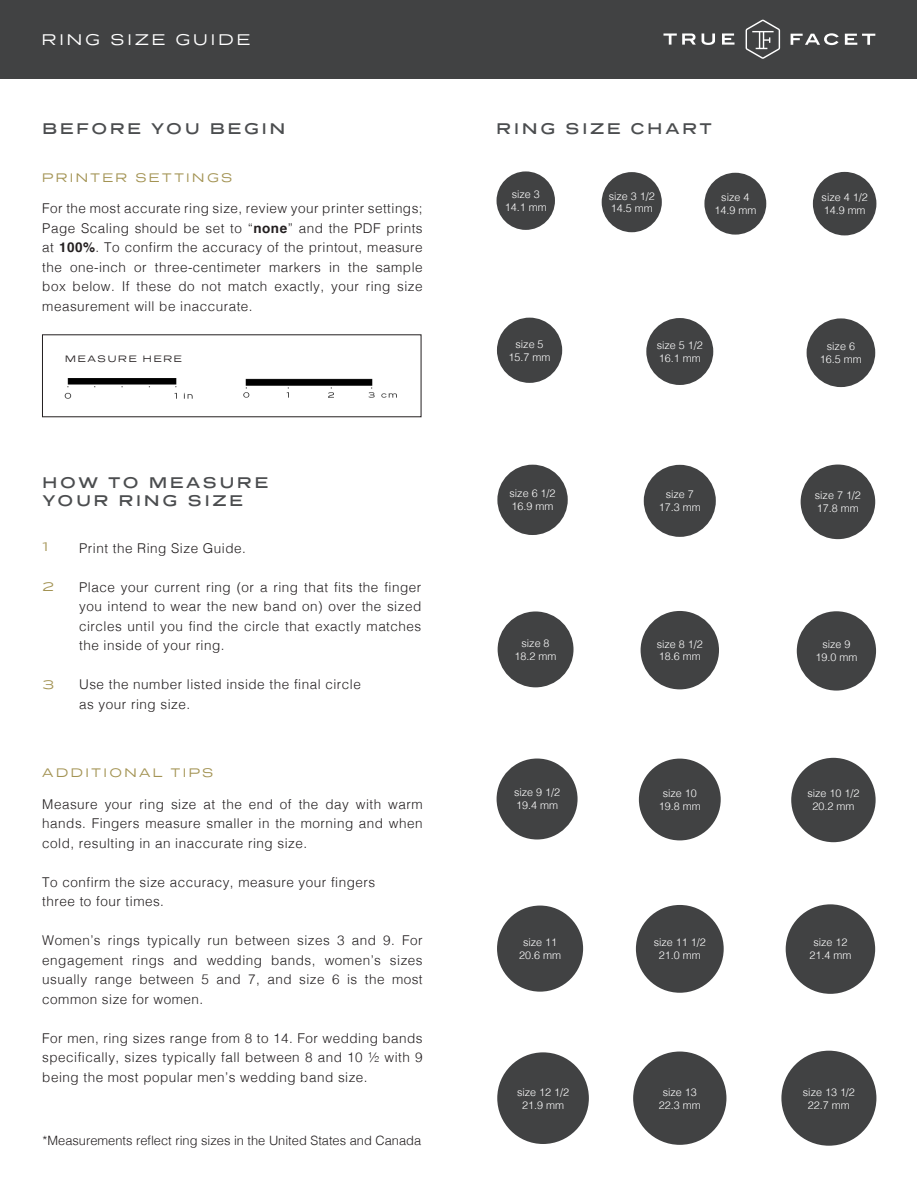
<style>
.page{position:relative;width:918px;height:1188px;background:#fff}
.page>*{position:absolute;margin:0;border:0;box-sizing:border-box;transform-origin:0 0}
.t1{font:15px/18px "Presicav Rg";letter-spacing:.2em;color:#4b4d4f}
.t2{font:15px "Presicav Lt";letter-spacing:.2em;color:#fff}
.t3{font:300 13.5px/19.5px "Helvetica";letter-spacing:.035em;color:#231f20;text-align:justify}
.t4{font:300 12.9px "Helvetica";color:#231f20}
.t5{font:12px "Presicav Lt";letter-spacing:.2em;color:#a39353}
.t6{font:300 10.8px/12.9px "Helvetica";color:#fff;text-align:center}
.t7{font:9px "Presicav Lt";letter-spacing:.2em;color:#231f20}
.s1{font-weight:700}
</style>
<div class="page">
<div style="left:1px;top:0;width:916px;height:78px;background:#414243"></div>
<div style="left:497px;top:171px;width:58px;height:59px;background:#414243;border-radius:50%"></div>
<div style="left:602px;top:172px;width:60px;height:60px;background:#414243;border-radius:50%"></div>
<div style="left:704px;top:173px;width:62px;height:62px;background:#414243;border-radius:50%"></div>
<div style="left:813px;top:172px;width:63px;height:63px;background:#414243;border-radius:50%"></div>
<div style="left:497px;top:318px;width:65px;height:65px;background:#414243;border-radius:50%"></div>
<div style="left:646px;top:318px;width:67px;height:67px;background:#414243;border-radius:50%"></div>
<div style="left:807px;top:318px;width:68px;height:69px;background:#414243;border-radius:50%"></div>
<div style="left:497px;top:465px;width:71px;height:70px;background:#414243;border-radius:50%"></div>
<div style="left:644px;top:465px;width:72px;height:72px;background:#414243;border-radius:50%"></div>
<div style="left:801px;top:465px;width:74px;height:74px;background:#414243;border-radius:50%"></div>
<div style="left:498px;top:611px;width:76px;height:76px;background:#414243;border-radius:50%"></div>
<div style="left:641px;top:611px;width:78px;height:78px;background:#414243;border-radius:50%"></div>
<div style="left:797px;top:611px;width:79px;height:80px;background:#414243;border-radius:50%"></div>
<div style="left:497px;top:759px;width:81px;height:81px;background:#414243;border-radius:50%"></div>
<div style="left:639px;top:759px;width:82px;height:81px;background:#414243;border-radius:50%"></div>
<div style="left:791px;top:758px;width:85px;height:84px;background:#414243;border-radius:50%"></div>
<div style="left:497px;top:906px;width:86px;height:86px;background:#414243;border-radius:50%"></div>
<div style="left:636px;top:905px;width:88px;height:88px;background:#414243;border-radius:50%"></div>
<div style="left:786px;top:904px;width:89px;height:90px;background:#414243;border-radius:50%"></div>
<div style="left:497px;top:1052px;width:92px;height:92px;background:#414243;border-radius:50%"></div>
<div style="left:633px;top:1052px;width:93px;height:93px;background:#414243;border-radius:50%"></div>
<div style="left:781px;top:1051px;width:95px;height:95px;background:#414243;border-radius:50%"></div>
<img style="left:245px;top:378px;width:128px;height:11px">
<img style="left:67px;top:378px;width:110px;height:10px">
<img style="left:64px;top:392px;width:129px;height:7px">
<img style="left:243px;top:392px;width:154px;height:6px">
<svg style="left:663px;top:33px;width:33px;height:12px"></svg>
<svg style="left:702px;top:33px;width:13px;height:12px"></svg>
<svg style="left:722px;top:33px;width:13px;height:12px"></svg>
<svg style="left:791px;top:33px;width:48px;height:12px"></svg>
<svg style="left:845px;top:34px;width:30px;height:11px"></svg>
<svg style="left:746px;top:20px;width:34px;height:39px"></svg>
<p class="t2" style="left:42px;top:29px;width:210px">RING SIZE GUIDE</p>
<p class="t1" style="left:42px;top:119px;width:244px">BEFORE YOU BEGIN</p>
<p class="t5" style="left:42px;top:169px;width:192px">PRINTER SETTINGS</p>
<p class="t3" style="left:42px;top:198px;width:382px">For the most accurate ring size, review your printer settings; Page Scaling should be set to “<span class="s1">none</span>” and the PDF prints at <span class="s1">100%</span>. To confirm the accuracy of the printout, measure the one-inch or three-centimeter markers in the sample box below. If these do not match exactly, your ring size measurement will be inaccurate.</p>
<p class="t7" style="left:65px;top:353px;width:118px">MEASURE HERE</p>
<p class="t1" style="left:42px;top:473px;width:227px">HOW TO MEASURE<br>YOUR RING SIZE</p>
<p class="t3" style="left:79px;top:537px;width:168px">Print the Ring Size Guide.</p>
<p class="t3" style="left:79px;top:576px;width:344px">Place your current ring (or a ring that fits the finger you intend to wear the new band on) over the sized circles until you find the circle that exactly matches the inside of your ring.</p>
<p class="t3" style="left:79px;top:674px;width:283px">Use the number listed inside the final circle</p>
<p class="t3" style="left:79px;top:693px;width:113px">as your ring size.</p>
<p class="t5" style="left:42px;top:539px;width:7px">1</p>
<p class="t5" style="left:42px;top:579px;width:13px">2</p>
<p class="t5" style="left:42px;top:676px;width:13px">3</p>
<p class="t5" style="left:42px;top:764px;width:173px">ADDITIONAL TIPS</p>
<p class="t3" style="left:42px;top:793px;width:382px">Measure your ring size at the end of the day with warm hands. Fingers measure smaller in the morning and when cold, resulting in an inaccurate ring size.</p>
<p class="t3" style="left:42px;top:871px;width:334px">To confirm the size accuracy, measure your fingers</p>
<p class="t3" style="left:42px;top:891px;width:123px">three to four times.</p>
<p class="t3" style="left:42px;top:930px;width:382px">Women’s rings typically run between sizes 3 and 9. For engagement rings and wedding bands, women’s sizes usually range between 5 and 7, and size 6 is the most common size for women.</p>
<p class="t3" style="left:42px;top:1027px;width:382px">For men, ring sizes range from 8 to 14. For wedding bands specifically, sizes typically fall between 8 and 10 ½ with 9 being the most popular men’s wedding band size.</p>
<p class="t4" style="left:43px;top:1130px;width:380px">*Measurements reflect ring sizes in the United States and Canada</p>
<p class="t1" style="left:497px;top:119px;width:217px">RING SIZE CHART</p>
<p class="t6" style="left:512px;top:187px;width:30px">size 3</p>
<p class="t6" style="left:505px;top:200px;width:43px">14.1 mm</p>
<p class="t6" style="left:609px;top:189px;width:48px">size 3 1/2</p>
<p class="t6" style="left:611px;top:201px;width:43px">14.5 mm</p>
<p class="t6" style="left:714px;top:190px;width:43px">size 4<br>14.9 mm</p>
<p class="t6" style="left:822px;top:190px;width:48px;text-align:left">size 4 1/2<br>14.9 mm</p>
<p class="t6" style="left:509px;top:337px;width:43px">size 5<br>15.7 mm</p>
<p class="t6" style="left:657px;top:338px;width:48px;text-align:left">size 5 1/2<br>16.1 mm</p>
<p class="t6" style="left:827px;top:339px;width:30px">size 6</p>
<p class="t6" style="left:820px;top:352px;width:43px">16.5 mm</p>
<p class="t6" style="left:510px;top:486px;width:48px">size 6 1/2</p>
<p class="t6" style="left:512px;top:499px;width:43px">16.9 mm</p>
<p class="t6" style="left:659px;top:487px;width:43px">size 7<br>17.3 mm</p>
<p class="t6" style="left:815px;top:488px;width:48px;text-align:left">size 7 1/2<br>17.8 mm</p>
<p class="t6" style="left:515px;top:636px;width:43px">size 8<br>18.2 mm</p>
<p class="t6" style="left:657px;top:637px;width:48px;text-align:left">size 8 1/2<br>18.6 mm</p>
<p class="t6" style="left:822px;top:637px;width:30px">size 9</p>
<p class="t6" style="left:815px;top:650px;width:43px">19.0 mm</p>
<p class="t6" style="left:514px;top:785px;width:48px">size 9 1/2</p>
<p class="t6" style="left:516px;top:798px;width:43px">19.4 mm</p>
<p class="t6" style="left:659px;top:786px;width:43px">size 10<br>19.8 mm</p>
<p class="t6" style="left:807px;top:786px;width:54px">size 10 1/2<br>20.2 mm</p>
<p class="t6" style="left:519px;top:935px;width:43px">size 11<br>20.6 mm</p>
<p class="t6" style="left:654px;top:935px;width:54px">size 11 1/2</p>
<p class="t6" style="left:659px;top:948px;width:43px">21.0 mm</p>
<p class="t6" style="left:813px;top:935px;width:36px">size 12</p>
<p class="t6" style="left:809px;top:948px;width:43px">21.4 mm</p>
<p class="t6" style="left:517px;top:1085px;width:54px">size 12 1/2<br>21.9 mm</p>
<p class="t6" style="left:659px;top:1085px;width:43px">size 13<br>22.3 mm</p>
<p class="t6" style="left:803px;top:1085px;width:54px">size 13 1/2<br>22.7 mm</p>
</div>
